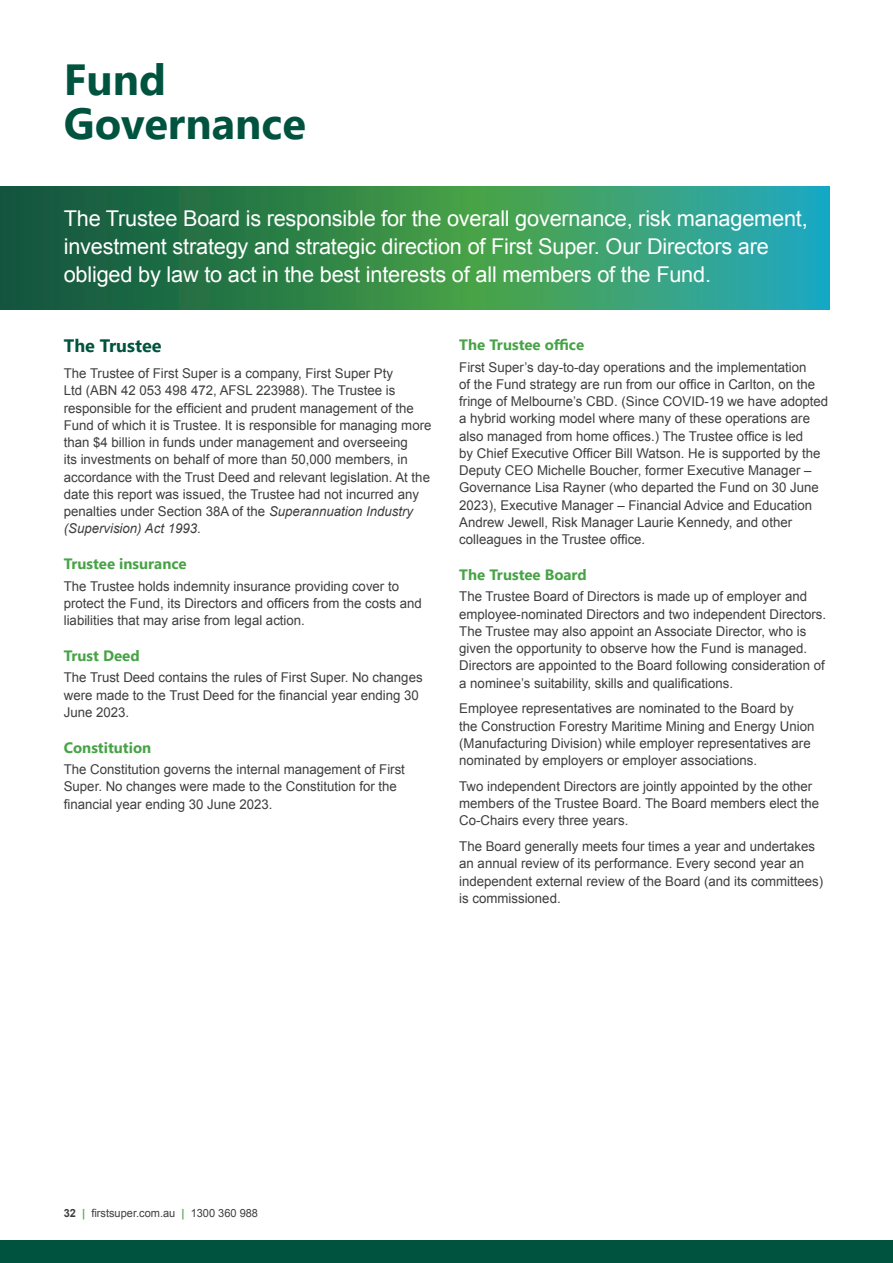
<style>
.page{position:relative;width:893px;height:1263px;background:#fff}
.page>*{position:absolute;margin:0;border:0;box-sizing:border-box;transform-origin:0 0}
._2023__AR__Page_heading_Segoe{font:700 43.5px/43.5px "Segoe UI";color:#00533e}
._2023_AR__Intro_text_A_White_Arial{font:21.75px/27.8px "Arial";letter-spacing:-.01em;color:#fff}
._2023__AR__Heading_L1{font:700 18px "Segoe UI";color:#00533e}
._2023_A4__Heading_L2{font:700 15px "Segoe UI";color:#47a346}
._2023_AR__Body_Copy_9pt_12pt{font:13.5px/17.2px "Arial";color:#3e3e3f}
.t1{font:11.25px "Arial";color:#3e3e3f}
.s1{font-style:italic}
.s2{font-weight:700}
.s3{font-weight:700;color:#5da953}
</style>
<div class="page">
<svg style="left:0;top:186px;width:829px;height:123px;background:#2e8b5e"></svg>
<div style="left:0;top:1241px;width:893px;height:22px;background:#00533e"></div>
<p class="_2023__AR__Page_heading_Segoe" style="left:64px;top:55px;width:244px">Fund<br>Governance</p>
<p class="_2023_AR__Intro_text_A_White_Arial" style="left:64px;top:205px;width:745px">The Trustee Board is responsible for the overall governance, risk management, investment strategy and strategic direction of First Super. Our Directors are obliged by law to act in the best interests of all members of the Fund.</p>
<p class="_2023__AR__Heading_L1" style="left:64px;top:329px;width:99px">The Trustee</p>
<p class="_2023_AR__Body_Copy_9pt_12pt" style="left:64px;top:365px;width:369px">The Trustee of First Super is a company, First Super Pty<br>Ltd (ABN 42 053 498 472, AFSL 223988). The Trustee is responsible for the efficient and prudent management of the Fund of which it is Trustee. It is responsible for managing more than $4 billion in funds under management and overseeing<br>its investments on behalf of more than 50,000 members, in accordance with the Trust Deed and relevant legislation. At the date this report was issued, the Trustee had not incurred any penalties under Section 38A of the <span class="s1">Superannuation Industry (Supervision) Act 1993</span>.</p>
<p class="_2023_A4__Heading_L2" style="left:64px;top:549px;width:124px">Trustee insurance</p>
<p class="_2023_AR__Body_Copy_9pt_12pt" style="left:64px;top:577px;width:360px">The Trustee holds indemnity insurance providing cover to protect the Fund, its Directors and officers from the costs and liabilities that may arise from legal action.</p>
<p class="_2023_A4__Heading_L2" style="left:64px;top:641px;width:77px">Trust Deed</p>
<p class="_2023_AR__Body_Copy_9pt_12pt" style="left:64px;top:669px;width:360px">The Trust Deed contains the rules of First Super. No changes were made to the Trust Deed for the financial year ending 30<br>June 2023.</p>
<p class="_2023_A4__Heading_L2" style="left:64px;top:733px;width:89px">Constitution</p>
<p class="_2023_AR__Body_Copy_9pt_12pt" style="left:64px;top:761px;width:343px">The Constitution governs the internal management of First<br>Super. No changes were made to the Constitution for the financial year ending 30 June 2023.</p>
<p class="_2023_A4__Heading_L2" style="left:459px;top:331px;width:127px">The Trustee office</p>
<p class="_2023_AR__Body_Copy_9pt_12pt" style="left:459px;top:358px;width:370px">First Super’s day-to-day operations and the implementation<br>of the Fund strategy are run from our office in Carlton, on the fringe of Melbourne’s CBD. (Since COVID-19 we have adopted a hybrid working model where many of these operations are also managed from home offices.) The Trustee office is led<br>by Chief Executive Officer Bill Watson. He is supported by the Deputy CEO Michelle Boucher, former Executive Manager – Governance Lisa Rayner (who departed the Fund on 30 June 2023), Executive Manager – Financial Advice and Education Andrew Jewell, Risk Manager Laurie Kennedy, and other colleagues in the Trustee office.</p>
<p class="_2023_A4__Heading_L2" style="left:459px;top:560px;width:129px">The Trustee Board</p>
<p class="_2023_AR__Body_Copy_9pt_12pt" style="left:459px;top:588px;width:368px">The Trustee Board of Directors is made up of employer and employee-nominated Directors and two independent Directors.<br>The Trustee may also appoint an Associate Director, who is given the opportunity to observe how the Fund is managed.<br>Directors are appointed to the Board following consideration of a nominee’s suitability, skills and qualifications.</p>
<p class="_2023_AR__Body_Copy_9pt_12pt" style="left:459px;top:700px;width:357px">Employee representatives are nominated to the Board by the Construction Forestry Maritime Mining and Energy Union (Manufacturing Division) while employer representatives are nominated by employers or employer associations.</p>
<p class="_2023_AR__Body_Copy_9pt_12pt" style="left:459px;top:778px;width:362px">Two independent Directors are jointly appointed by the other members of the Trustee Board. The Board members elect the<br>Co-Chairs every three years.</p>
<p class="_2023_AR__Body_Copy_9pt_12pt" style="left:459px;top:838px;width:365px">The Board generally meets four times a year and undertakes an annual review of its performance. Every second year an independent external review of the Board (and its committees) is commissioned.</p>
<p class="t1" style="left:64px;top:1205px;width:196px"><span class="s2">32</span> <span class="s3">|</span> firstsuper.com.au <span class="s3">|</span> 1300 360 988</p>
</div>
